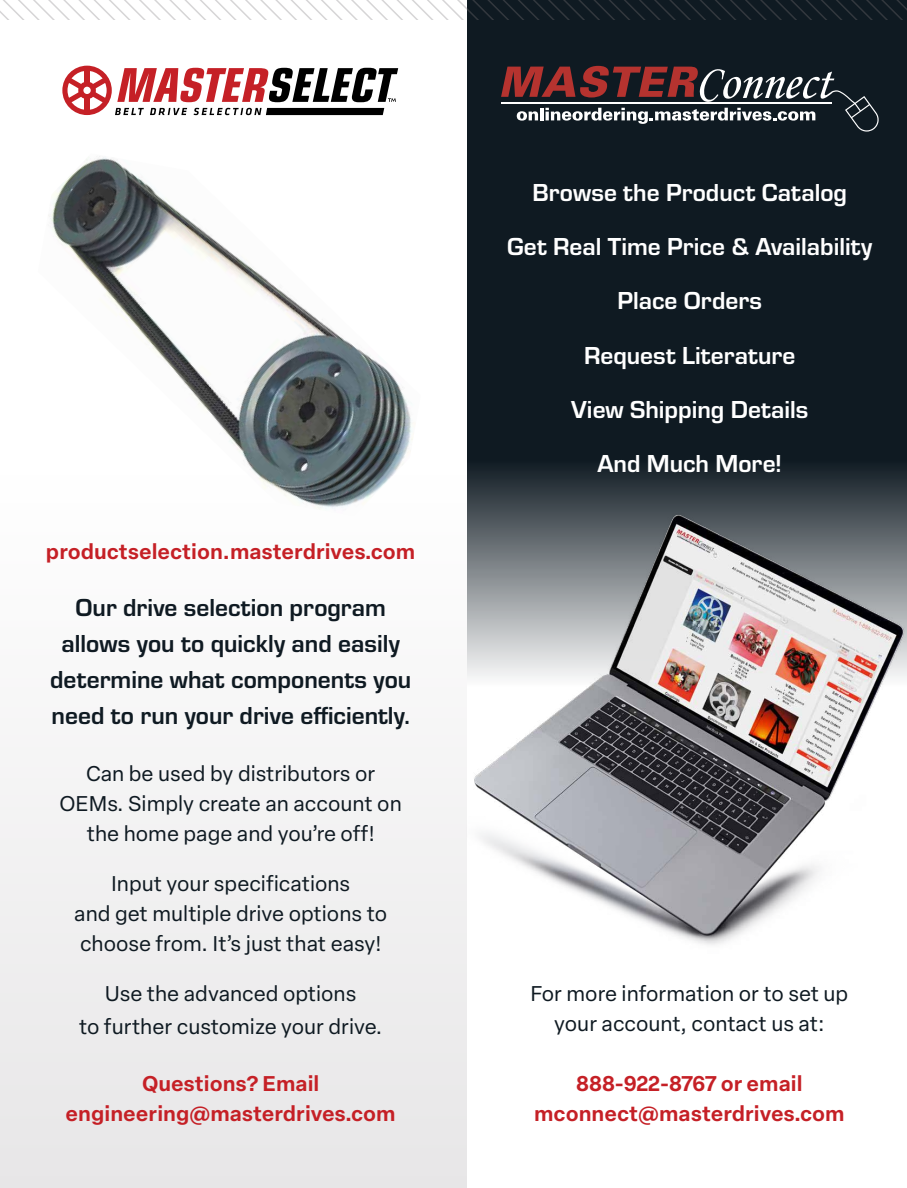
<style>
.page{position:relative;width:907px;height:1188px;background:#fff}
.page>*{position:absolute;margin:0;border:0;box-sizing:border-box;transform-origin:0 0}
.t1{font:700 25.5px/54px "Eurostile";color:#fff;text-align:center}
.t2{font:700 25.5px/36px "Eurostile";color:#0f1a22;text-align:center}
.t3{font:21px/30px "Elza Text";color:#0f1a22;text-align:center}
.t4{font:600 21px/30px "Elza Text";color:#c52026;text-align:center}
</style>
<div class="page">
<div style="left:0;top:471px;width:466px;height:717px;background:#f2f2f2"></div>
<img style="left:38px;top:156px;width:383px;height:360px">
<svg style="left:62px;top:66px;width:336px;height:49px"></svg>
<div style="left:467px;top:460px;width:440px;height:228px;background:#19232b"></div>
<div style="left:467px;top:0;width:440px;height:460px;background:#0f1a22"></div>
<svg style="left:0;top:0;width:907px;height:19px"></svg>
<svg style="left:501px;top:66px;width:378px;height:66px"></svg>
<img style="left:466px;top:479px;width:441px;height:506px">
<p class="t4" style="left:46px;top:536px;width:371px">productselection.masterdrives.com</p>
<p class="t2" style="left:50px;top:587px;width:363px">Our drive selection program allows you to quickly and easily determine what components you need to run your drive efficiently.</p>
<p class="t3" style="left:60px;top:757px;width:344px">Can be used by distributors or<br>OEMs. Simply create an account on the home page and you’re off!</p>
<p class="t3" style="left:74px;top:867px;width:314px">Input your specifications<br>and get multiple drive options to choose from. It’s just that easy!</p>
<p class="t3" style="left:79px;top:976px;width:305px;line-height:32.4px">Use the advanced options<br>to further customize your drive.</p>
<p class="t4" style="left:66px;top:1067px;width:332px">Questions? Email engineering@masterdrives.com</p>
<p class="t1" style="left:507px;top:164px;width:366px">Browse the Product Catalog<br>Get Real Time Price &amp; Availability<br>Place Orders<br>Request Literature<br>View Shipping Details<br>And Much More!</p>
<p class="t3" style="left:530px;top:977px;width:319px">For more information or to set up your account, contact us at:</p>
<p class="t4" style="left:534px;top:1067px;width:312px">888-922-8767 or email mconnect@masterdrives.com</p>
</div>
